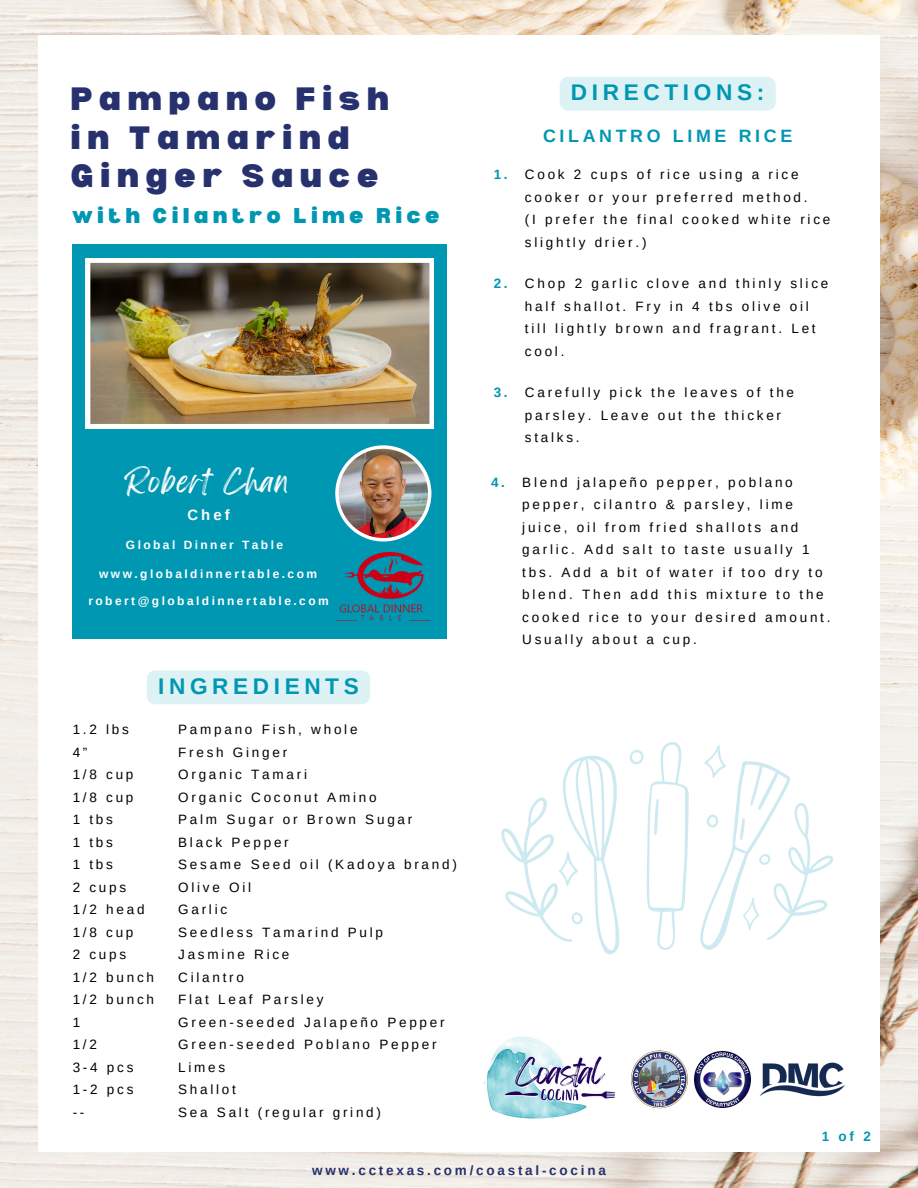
<style>
.page{position:relative;width:918px;height:1188px;background:#fff}
.page>*{position:absolute;margin:0;border:0;box-sizing:border-box;transform-origin:0 0}
.t1{font:900 31.65px/38.2px "Bernoru";letter-spacing:.205em;color:#26316e}
.t2{font:26.55px "Feeling Passionate";letter-spacing:.055em;color:#fff}
.t3{font:700 22.65px "Arimo";letter-spacing:.205em;color:#0097b2}
.t4{font:900 20.85px "Bernoru";letter-spacing:.205em;color:#0097b2}
.t5{font:700 17.85px "Arimo";letter-spacing:.205em;color:#0097b2}
.t6{font:700 14.85px "Arimo";color:#fff}
.t7{font:13.5px/22.5px "Arimo";letter-spacing:.205em;color:#000}
.t8{font:700 13.5px "Arimo";letter-spacing:.205em;color:#26316e}
.t9{font:700 13.5px "Arimo";color:#0097b2}
.t10{font:700 12px "Arimo";letter-spacing:.205em;color:#fff}
</style>
<div class="page">
<img style="left:0;top:0;width:918px;height:1188px">
<div style="left:38px;top:36px;width:842px;height:1116px;background:#fff"></div>
<div style="left:73px;top:244px;width:374px;height:395px;background:#0097b2"></div>
<img style="left:484px;top:1036px;width:131px;height:83px">
<img style="left:695px;top:1051px;width:56px;height:57px">
<img style="left:631px;top:1050px;width:57px;height:59px">
<img style="left:759px;top:1062px;width:86px;height:35px">
<img style="left:86px;top:258px;width:347px;height:170px">
<svg style="left:335px;top:445px;width:96px;height:97px"></svg>
<img style="left:339px;top:449px;width:89px;height:89px;border-radius:50%">
<img style="left:337px;top:553px;width:93px;height:68px">
<div style="left:147px;top:670px;width:223px;height:34px;background:#ddf2f5"></div>
<div style="left:560px;top:77px;width:216px;height:34px;background:#ddf2f5;border-radius:8px"></div>
<svg style="left:501px;top:742px;width:332px;height:212px"></svg>
<p class="t1" style="left:70px;top:79px;width:320px">Pampano Fish in Tamarind<br>Ginger Sauce</p>
<p class="t4" style="left:72px;top:204px;width:369px">with Cilantro Lime Rice</p>
<p class="t2" style="left:125px;top:460px;width:165px">Robert Chan</p>
<p class="t6" style="left:188px;top:507px;width:44px">Chef</p>
<p class="t10" style="left:126px;top:538px;width:159px">Global Dinner Table</p>
<p class="t10" style="left:99px;top:567px;width:219px">www.globaldinnertable.com</p>
<p class="t10" style="left:88px;top:594px;width:242px">robert@globaldinnertable.com</p>
<p class="t3" style="left:158px;top:674px;width:202px">INGREDIENTS</p>
<p class="t7" style="left:73px;top:718px;width:58px">1.2 lbs</p>
<p class="t7" style="left:73px;top:741px;width:16px">4”</p>
<p class="t7" style="left:73px;top:763px;width:62px">1/8 cup</p>
<p class="t7" style="left:73px;top:786px;width:62px">1/8 cup</p>
<p class="t7" style="left:73px;top:808px;width:42px">1 tbs</p>
<p class="t7" style="left:73px;top:831px;width:42px">1 tbs</p>
<p class="t7" style="left:73px;top:853px;width:42px">1 tbs</p>
<p class="t7" style="left:73px;top:876px;width:55px">2 cups</p>
<p class="t7" style="left:73px;top:898px;width:73px">1/2 head</p>
<p class="t7" style="left:73px;top:921px;width:62px">1/8 cup</p>
<p class="t7" style="left:73px;top:943px;width:55px">2 cups</p>
<p class="t7" style="left:73px;top:966px;width:83px">1/2 bunch</p>
<p class="t7" style="left:73px;top:988px;width:83px">1/2 bunch</p>
<p class="t7" style="left:73px;top:1011px;width:9px">1</p>
<p class="t7" style="left:73px;top:1033px;width:26px">1/2</p>
<p class="t7" style="left:73px;top:1056px;width:62px">3-4 pcs</p>
<p class="t7" style="left:73px;top:1078px;width:62px">1-2 pcs</p>
<p class="t7" style="left:73px;top:1101px;width:13px">--</p>
<p class="t7" style="left:178px;top:718px;width:181px">Pampano Fish, whole</p>
<p class="t7" style="left:178px;top:741px;width:111px">Fresh Ginger</p>
<p class="t7" style="left:178px;top:763px;width:130px">Organic Tamari</p>
<p class="t7" style="left:178px;top:786px;width:200px">Organic Coconut Amino</p>
<p class="t7" style="left:178px;top:808px;width:236px">Palm Sugar or Brown Sugar</p>
<p class="t7" style="left:178px;top:831px;width:112px">Black Pepper</p>
<p class="t7" style="left:178px;top:853px;width:280px">Sesame Seed oil (Kadoya brand)</p>
<p class="t7" style="left:178px;top:876px;width:75px">Olive Oil</p>
<p class="t7" style="left:178px;top:898px;width:51px">Garlic</p>
<p class="t7" style="left:178px;top:921px;width:206px">Seedless Tamarind Pulp</p>
<p class="t7" style="left:178px;top:943px;width:113px">Jasmine Rice</p>
<p class="t7" style="left:178px;top:966px;width:67px">Cilantro</p>
<p class="t7" style="left:178px;top:988px;width:147px">Flat Leaf Parsley</p>
<p class="t7" style="left:178px;top:1011px;width:268px">Green-seeded Jalapeño Pepper</p>
<p class="t7" style="left:178px;top:1033px;width:260px">Green-seeded Poblano Pepper</p>
<p class="t7" style="left:178px;top:1056px;width:49px">Limes</p>
<p class="t7" style="left:178px;top:1078px;width:59px">Shallot</p>
<p class="t7" style="left:178px;top:1101px;width:204px">Sea Salt (regular grind)</p>
<p class="t3" style="left:571px;top:80px;width:195px">DIRECTIONS:</p>
<p class="t5" style="left:543px;top:126px;width:251px">CILANTRO LIME RICE</p>
<p class="t9" style="left:494px;top:167px;width:16px">1.</p>
<p class="t7" style="left:525px;top:163px;width:284px">Cook 2 cups of rice using a rice cooker or your preferred method.</p>
<p class="t7" style="left:525px;top:208px;width:307px">(I prefer the final cooked white rice slightly drier.)</p>
<p class="t9" style="left:494px;top:276px;width:16px">2.</p>
<p class="t7" style="left:525px;top:272px;width:305px">Chop 2 garlic clove and thinly slice half shallot. Fry in 4 tbs olive oil till lightly brown and fragrant. Let cool.</p>
<p class="t9" style="left:494px;top:385px;width:16px">3.</p>
<p class="t7" style="left:525px;top:381px;width:271px">Carefully pick the leaves of the parsley. Leave out the thicker stalks.</p>
<p class="t9" style="left:491px;top:475px;width:16px">4.</p>
<p class="t7" style="left:522px;top:471px;width:310px">Blend jalapeño pepper, poblano pepper, cilantro &amp; parsley, lime juice, oil from fried shallots and garlic. Add salt to taste usually 1 tbs. Add a bit of water if too dry to blend. Then add this mixture to the cooked rice to your desired amount.<br>Usually about a cup.</p>
<p class="t9" style="left:822px;top:1129px;width:51px">1of2</p>
<p class="t8" style="left:312px;top:1162px;width:295px">www.cctexas.com/coastal-cocina</p>
</div>
